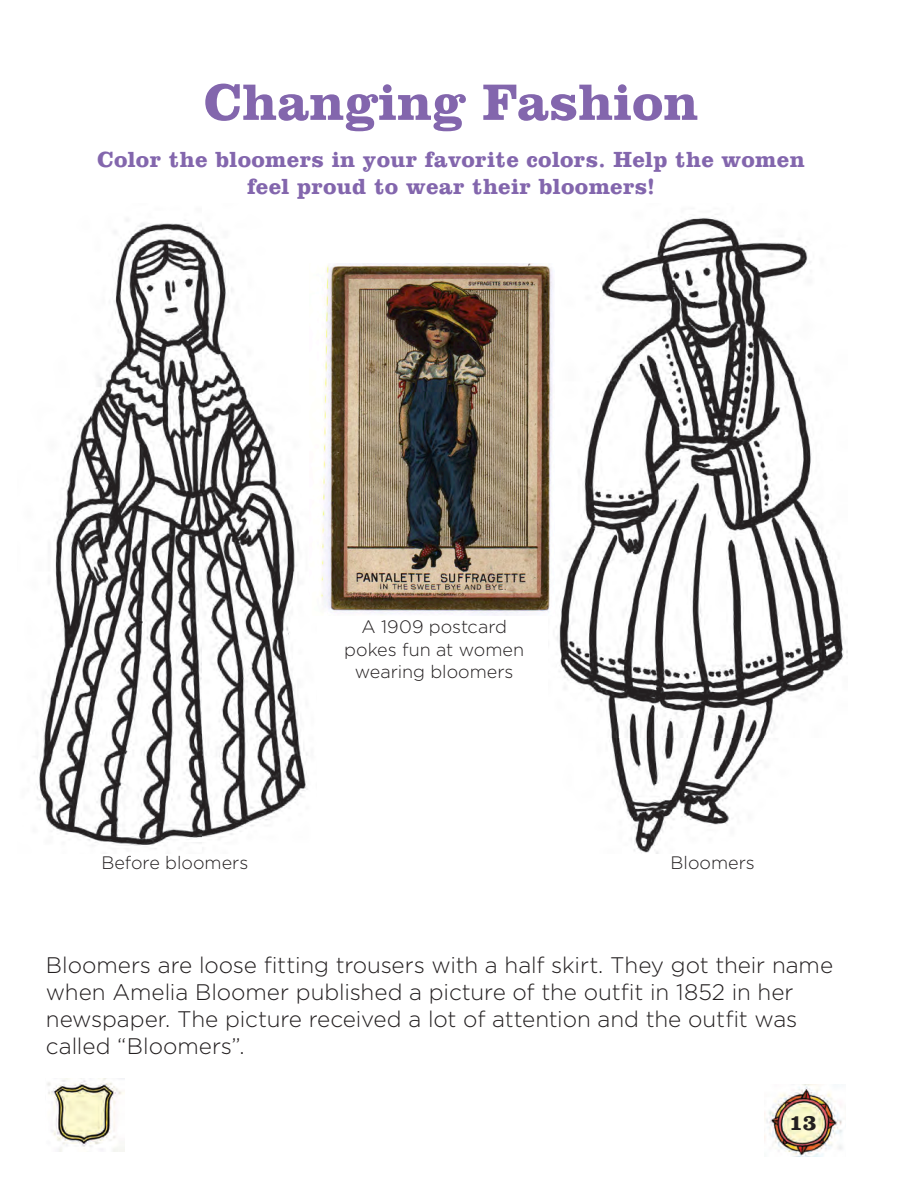
<style>
.page{position:relative;width:918px;height:1188px;background:#fff}
.page>*{position:absolute;margin:0;border:0;box-sizing:border-box;transform-origin:0 0}
.t1{font:700 52.5px "Clarendon BT";color:#8366ad}
.main_copy{font:300 22.5px/27px "Gotham";letter-spacing:-.005em;color:#231f20}
.Sub_Head{font:700 22.5px/27px "Clarendon BT";letter-spacing:.015em;color:#8366ad;text-align:center}
.t2{font:700 22.5px "Clarendon BT";color:#231f20}
.main_copy-2{font:300 18px/22.5px "Gotham";color:#231f20;text-align:center}
</style>
<div class="page">
<img style="left:765px;top:1084px;width:78px;height:73px">
<img style="left:47px;top:1079px;width:77px;height:72px">
<img style="left:35px;top:220px;width:273px;height:629px">
<img style="left:557px;top:218px;width:290px;height:635px">
<img style="left:320px;top:264px;width:233px;height:352px">
<p class="t1" style="left:204px;top:69px;width:496px">Changing Fashion</p>
<p class="Sub_Head" style="left:97px;top:145px;width:709px">Color the bloomers in your favorite colors. Help the women feel proud to wear their bloomers!</p>
<p class="main_copy-2" style="left:344px;top:615px;width:181px">A 1909 postcard pokes fun at women wearing bloomers</p>
<p class="main_copy-2" style="left:101px;top:851px;width:148px">Before bloomers</p>
<p class="main_copy-2" style="left:671px;top:851px;width:86px">Bloomers</p>
<p class="main_copy" style="left:46px;top:951px;width:789px">Bloomers are loose fitting trousers with a half skirt. They got their name when Amelia Bloomer published a picture of the outfit in 1852 in her newspaper. The picture received a lot of attention and the outfit was called “Bloomers”.</p>
<p class="t2" style="left:789px;top:1108px;width:29px">13</p>
</div>
